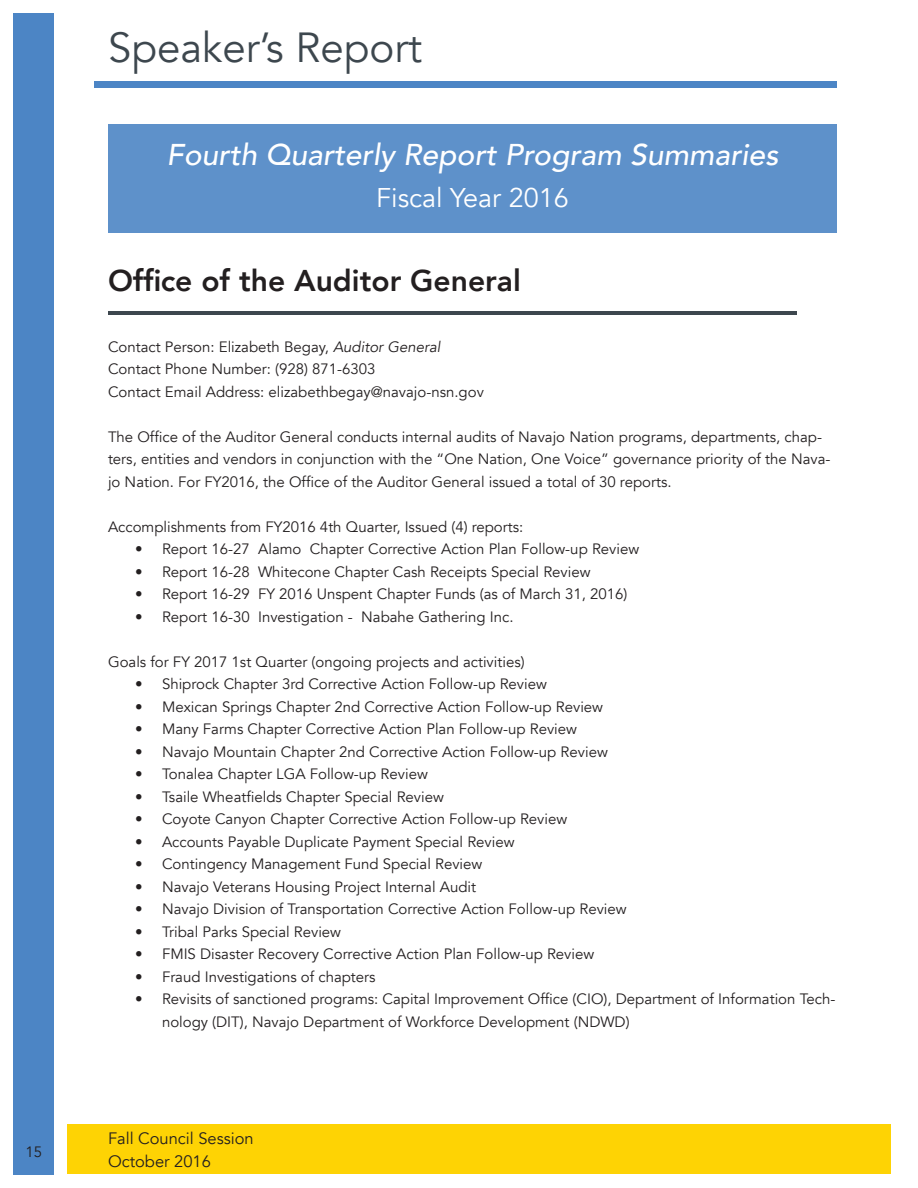
<style>
.page{position:relative;width:918px;height:1188px;background:#fff}
.page>*{position:absolute;margin:0;border:0;box-sizing:border-box;transform-origin:0 0}
.t1{font:42px "Avenir";color:#3d474e}
.t2{font:italic 500 30px "Avenir";color:#fff}
.t3{font:800 30px "Avenir";color:#231f20}
.t4{font:27px "Avenir";color:#fff}
.t5{font:16.5px/22.5px "Avenir";color:#231f20}
.t6{font:15px/22.5px "Avenir";color:#231f20}
.s1{font-style:italic}
</style>
<div class="page">
<div style="left:14px;top:14px;width:40px;height:1161px;background:#4c85c5"></div>
<div style="left:94px;top:81px;width:743px;height:6px;background:#4c85c5"></div>
<div style="left:68px;top:1124px;width:823px;height:50px;background:#fed304"></div>
<div style="left:108px;top:124px;width:729px;height:109px;background:#5e91ca"></div>
<hr style="left:108px;top:311px;width:688px;height:3px;background:#3d474e">
<p class="t6" style="left:25px;top:1141px;width:18px">15</p>
<h1 class="t1" style="left:108px;top:23px;width:316px">Speaker’s Report</h1>
<p class="t2" style="left:167px;top:137px;width:613px">Fourth Quarterly Report Program Summaries</p>
<p class="t4" style="left:376px;top:182px;width:194px">Fiscal Year 2016</p>
<p class="t3" style="left:108px;top:257px;width:414px">Office of the Auditor General</p>
<p class="t6" style="left:108px;top:336px;width:334px">Contact Person: Elizabeth Begay, <span class="s1">Auditor General</span></p>
<p class="t6" style="left:108px;top:358px;width:269px">Contact Phone Number: (928) 871-6303</p>
<p class="t6" style="left:108px;top:381px;width:377px">Contact Email Address: elizabethbegay@navajo-nsn.gov</p>
<p class="t6" style="left:108px;top:426px;width:724px">The Office of the Auditor General conducts internal audits of Navajo Nation programs, departments, chap&shy;ters, entities and vendors in conjunction with the “One Nation, One Voice” governance priority of the Nava&shy;jo Nation. For FY2016, the Office of the Auditor General issued a total of 30 reports.</p>
<p class="t6" style="left:108px;top:516px;width:417px">Accomplishments from FY2016 4th Quarter, Issued (4) reports:</p>
<p class="t6" style="left:135px;top:538px;width:506px">• Report 16-27 Alamo Chapter Corrective Action Plan Follow-up Review</p>
<p class="t6" style="left:135px;top:561px;width:457px">• Report 16-28 Whitecone Chapter Cash Receipts Special Review</p>
<p class="t6" style="left:135px;top:583px;width:494px">• Report 16-29 FY 2016 Unspent Chapter Funds (as of March 31, 2016)</p>
<p class="t6" style="left:135px;top:606px;width:380px">• Report 16-30 Investigation - Nabahe Gathering Inc.</p>
<p class="t6" style="left:108px;top:651px;width:418px">Goals for FY 2017 1st Quarter (ongoing projects and activities)</p>
<p class="t6" style="left:135px;top:673px;width:413px">• Shiprock Chapter 3rd Corrective Action Follow-up Review</p>
<p class="t6" style="left:135px;top:696px;width:470px">• Mexican Springs Chapter 2nd Corrective Action Follow-up Review</p>
<p class="t6" style="left:135px;top:718px;width:444px">• Many Farms Chapter Corrective Action Plan Follow-up Review</p>
<p class="t6" style="left:135px;top:741px;width:474px">• Navajo Mountain Chapter 2nd Corrective Action Follow-up Review</p>
<p class="t6" style="left:135px;top:763px;width:294px">• Tonalea Chapter LGA Follow-up Review</p>
<p class="t6" style="left:135px;top:786px;width:310px">• Tsaile Wheatfields Chapter Special Review</p>
<p class="t6" style="left:135px;top:808px;width:434px">• Coyote Canyon Chapter Corrective Action Follow-up Review</p>
<p class="t6" style="left:135px;top:831px;width:381px">• Accounts Payable Duplicate Payment Special Review</p>
<p class="t6" style="left:135px;top:853px;width:349px">• Contingency Management Fund Special Review</p>
<p class="t6" style="left:135px;top:876px;width:343px">• Navajo Veterans Housing Project Internal Audit</p>
<p class="t6" style="left:135px;top:898px;width:493px">• Navajo Division of Transportation Corrective Action Follow-up Review</p>
<p class="t6" style="left:135px;top:921px;width:208px">• Tribal Parks Special Review</p>
<p class="t6" style="left:135px;top:943px;width:461px">• FMIS Disaster Recovery Corrective Action Plan Follow-up Review</p>
<p class="t6" style="left:135px;top:966px;width:242px">• Fraud Investigations of chapters</p>
<p class="t6" style="left:162px;top:988px;width:675px;text-indent:-27px">• Revisits of sanctioned programs: Capital Improvement Office (CIO), Department of Information Tech&shy;nology (DIT), Navajo Department of Workforce Development (NDWD)</p>
<p class="t5" style="left:108px;top:1127px;width:147px">Fall Council Session<br>October 2016</p>
</div>
